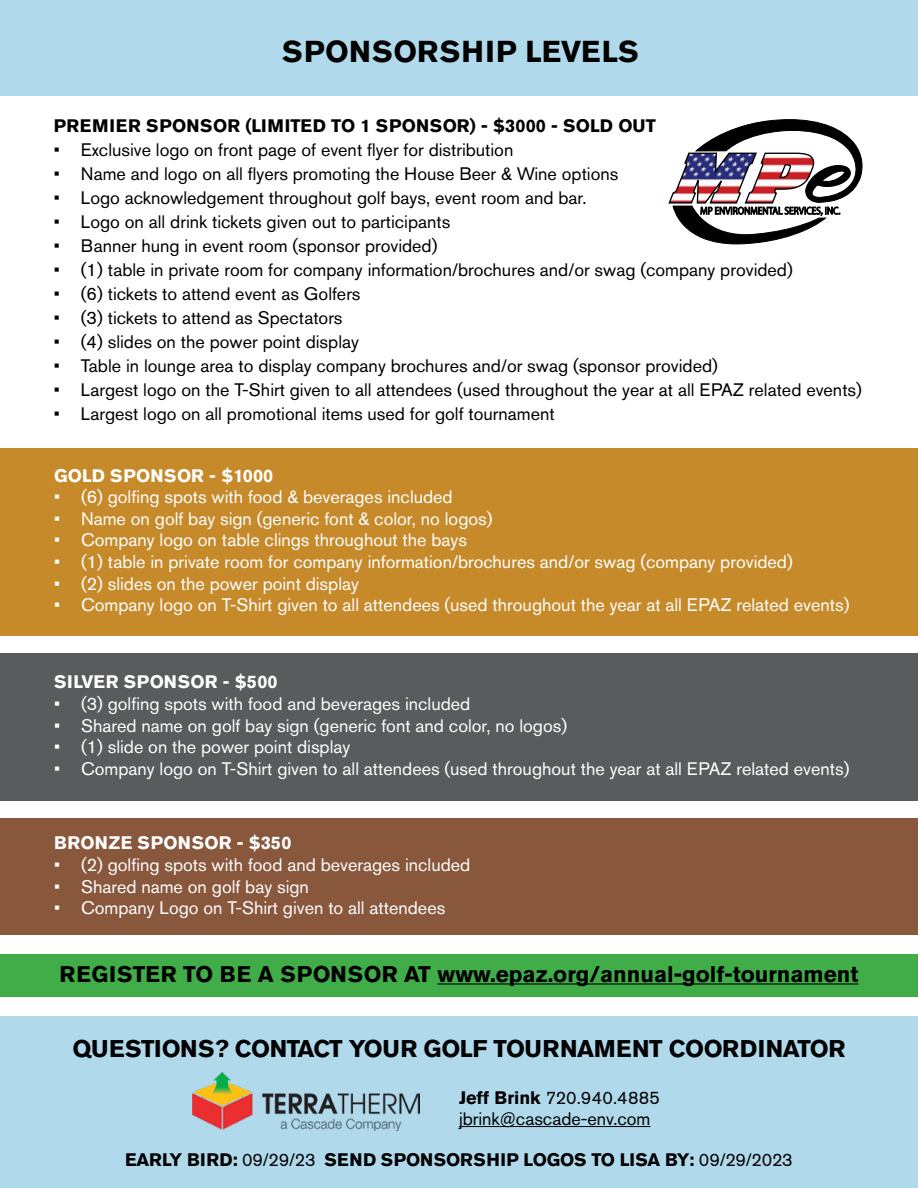
<style>
.page{position:relative;width:918px;height:1188px;background:#fff}
.page>*{position:absolute;margin:0;border:0;box-sizing:border-box;transform-origin:0 0}
.t1{font:700 30px "Akzidenz Grotesk Pro";letter-spacing:.02em;color:#000}
.t2{font:700 24px "Akzidenz Grotesk Pro";letter-spacing:-.02em;color:#000}
.t3{font:700 22.5px "Akzidenz Grotesk Pro";color:#000}
.t4{font:18px/21px "Akzidenz Grotesk Pro";color:#000}
.t5{font:18px "Akzidenz Grotesk Pro";color:#fff}
.t6{font:700 18px "Akzidenz Grotesk Pro";letter-spacing:.02em;color:#000}
.t7{font:700 18px "Akzidenz Grotesk Pro";letter-spacing:.02em;color:#fff}
.t8{font:700 18px "Akzidenz Grotesk Pro";color:#fff}
.s1{font-weight:700}
.s2{font-weight:400}
</style>
<div class="page">
<div style="left:0;top:1016px;width:918px;height:172px;background:#b0daeb"></div>
<div style="left:0;top:954px;width:918px;height:43px;background:#41ad49"></div>
<div style="left:0;top:0;width:918px;height:95px;background:#b0daeb"></div>
<div style="left:0;top:448px;width:918px;height:188px;background:#c68a2b"></div>
<div style="left:0;top:653px;width:918px;height:148px;background:#5a5b5d"></div>
<div style="left:0;top:819px;width:918px;height:116px;background:#88573c"></div>
<hr style="left:438px;top:983px;width:420px;height:2px;background:#000">
<svg style="left:668px;top:119px;width:195px;height:125px"></svg>
<hr style="left:459px;top:1126px;width:192px;height:1px;background:#000">
<img style="left:192px;top:1073px;width:228px;height:57px">
<h1 class="t1" style="left:282px;top:32px;width:358px">SPONSORSHIP LEVELS</h1>
<p class="t6" style="left:54px;top:114px;width:603px">PREMIER SPONSOR (LIMITED TO 1 SPONSOR) - $3000 - SOLD OUT</p>
<p class="t4" style="left:54px;top:139px;width:461px">• Exclusive logo on front page of event flyer for distribution</p>
<p class="t4" style="left:54px;top:163px;width:566px">• Name and logo on all flyers promoting the House Beer &amp; Wine options</p>
<p class="t4" style="left:54px;top:187px;width:534px">• Logo acknowledgement throughout golf bays, event room and bar.</p>
<p class="t4" style="left:54px;top:211px;width:398px">• Logo on all drink tickets given out to participants</p>
<p class="t4" style="left:54px;top:235px;width:385px">• Banner hung in event room (sponsor provided)</p>
<p class="t4" style="left:54px;top:259px;width:740px">• (1) table in private room for company information/brochures and/or swag (company provided)</p>
<p class="t4" style="left:54px;top:283px;width:308px">• (6) tickets to attend event as Golfers</p>
<p class="t4" style="left:54px;top:307px;width:290px">• (3) tickets to attend as Spectators</p>
<p class="t4" style="left:54px;top:331px;width:307px">• (4) slides on the power point display</p>
<p class="t4" style="left:54px;top:355px;width:665px">• Table in lounge area to display company brochures and/or swag (sponsor provided)</p>
<p class="t4" style="left:54px;top:379px;width:809px">• Largest logo on the T-Shirt given to all attendees (used throughout the year at all EPAZ related events)</p>
<p class="t4" style="left:54px;top:403px;width:502px">• Largest logo on all promotional items used for golf tournament</p>
<p class="t8" style="left:54px;top:464px;width:221px">GOLD SPONSOR - $1000</p>
<p class="t5" style="left:54px;top:485px;width:400px">• (6) golfing spots with food &amp; beverages included</p>
<p class="t5" style="left:54px;top:507px;width:440px">• Name on golf bay sign (generic font &amp; color, no logos)</p>
<p class="t5" style="left:54px;top:528px;width:415px">• Company logo on table clings throughout the bays</p>
<p class="t5" style="left:54px;top:550px;width:740px">• (1) table in private room for company information/brochures and/or swag (company provided)</p>
<p class="t5" style="left:54px;top:572px;width:307px">• (2) slides on the power point display</p>
<p class="t5" style="left:54px;top:593px;width:797px">• Company logo on T-Shirt given to all attendees (used throughout the year at all EPAZ related events)</p>
<p class="t7" style="left:54px;top:670px;width:225px">SILVER SPONSOR - $500</p>
<p class="t5" style="left:54px;top:692px;width:418px">• (3) golfing spots with food and beverages included</p>
<p class="t5" style="left:54px;top:714px;width:515px">• Shared name on golf bay sign (generic font and color, no logos)</p>
<p class="t5" style="left:54px;top:735px;width:298px">• (1) slide on the power point display</p>
<p class="t5" style="left:54px;top:757px;width:797px">• Company logo on T-Shirt given to all attendees (used throughout the year at all EPAZ related events)</p>
<p class="t7" style="left:54px;top:831px;width:239px">BRONZE SPONSOR - $350</p>
<p class="t5" style="left:54px;top:853px;width:418px">• (2) golfing spots with food and beverages included</p>
<p class="t5" style="left:54px;top:875px;width:257px">• Shared name on golf bay sign</p>
<p class="t5" style="left:54px;top:896px;width:393px">• Company Logo on T-Shirt given to all attendees</p>
<p class="t3" style="left:60px;top:959px;width:800px">REGISTER TO BE A SPONSOR AT www.epaz.org/annual-golf-tournament</p>
<h2 class="t2" style="left:73px;top:1033px;width:774px">QUESTIONS? CONTACT YOUR GOLF TOURNAMENT COORDINATOR</h2>
<p class="t4" style="left:459px;top:1087px;width:202px"><span class="s1">Jeff Brink</span> 720.940.4885 jbrink@cascade-env.com</p>
<p class="t6" style="left:125px;top:1148px;width:669px">EARLY BIRD: <span class="s2">09/29/23</span> SEND SPONSORSHIP LOGOS TO LISA BY: <span class="s2">09/29/2023</span></p>
</div>
